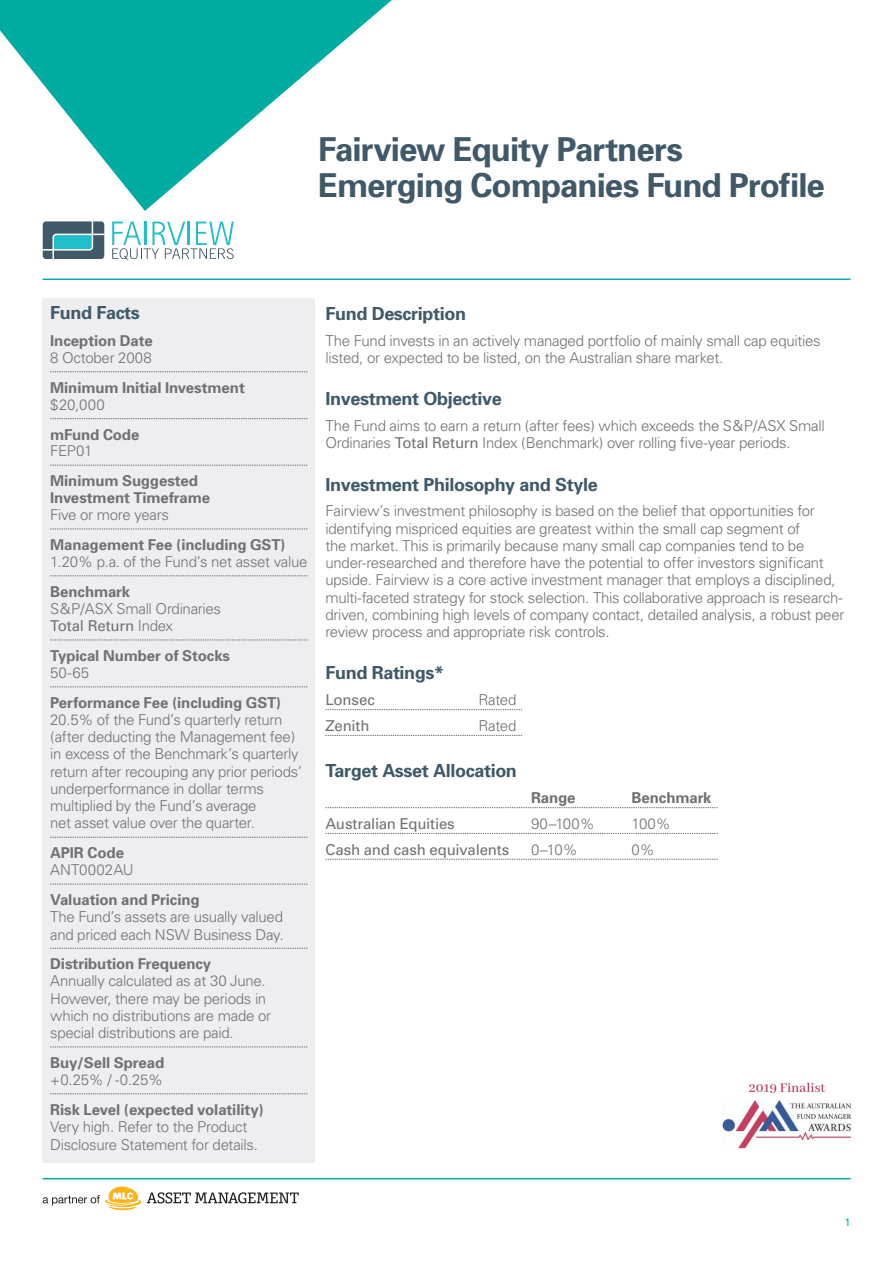
<style>
.page{position:relative;width:893px;height:1263px;background:#fff}
.page>*{position:absolute;margin:0;border:0;box-sizing:border-box;transform-origin:0 0}
.t1{font:700 33px/36px "Univers";letter-spacing:-.03em;color:#405968}
.t2{font:700 18px "Univers";letter-spacing:-.02em;color:#405968}
.t3{font:300 15px/17.2px "Univers";letter-spacing:-.02em;color:#717074}
.t4{font:700 15px/16.8px "Univers";letter-spacing:-.01em;color:#717074}
.t5{font:15px "Univers";letter-spacing:-.01em;color:#717074}
.t6{font:300 15px "Univers";letter-spacing:.005em;color:#717074}
.t7{font:10.5px "Univers";color:#00aca2}
.s1{font-weight:400}
</style>
<div class="page">
<div style="left:43px;top:299px;width:272px;height:864px;background:#eeeef0"></div>
<hr style="left:43px;top:1178px;width:807px;height:1px;background:#00aca2">
<svg style="left:0;top:0;width:392px;height:211px;fill:#00aca2"></svg>
<svg style="left:112px;top:222px;width:122px;height:38px"></svg>
<svg style="left:42px;top:221px;width:63px;height:38px;background:#528491"></svg>
<hr style="left:43px;top:279px;width:807px;height:1px;background:#00aca2">
<svg style="left:43px;top:1186px;width:256px;height:24px"></svg>
<svg style="left:325px;top:709px;width:197px;height:1px"></svg>
<svg style="left:325px;top:735px;width:197px;height:1px"></svg>
<svg style="left:325px;top:807px;width:393px;height:1px"></svg>
<svg style="left:325px;top:833px;width:393px;height:1px"></svg>
<svg style="left:325px;top:859px;width:393px;height:1px"></svg>
<svg style="left:50px;top:371px;width:257px;height:1px"></svg>
<svg style="left:50px;top:418px;width:257px;height:1px"></svg>
<svg style="left:50px;top:465px;width:257px;height:1px"></svg>
<svg style="left:50px;top:529px;width:257px;height:1px"></svg>
<svg style="left:50px;top:576px;width:257px;height:1px"></svg>
<svg style="left:50px;top:640px;width:257px;height:1px"></svg>
<svg style="left:50px;top:687px;width:257px;height:1px"></svg>
<svg style="left:50px;top:837px;width:257px;height:1px"></svg>
<svg style="left:50px;top:884px;width:257px;height:1px"></svg>
<svg style="left:50px;top:948px;width:257px;height:1px"></svg>
<svg style="left:50px;top:1047px;width:257px;height:1px"></svg>
<svg style="left:50px;top:1093px;width:257px;height:1px"></svg>
<img style="left:722px;top:1082px;width:130px;height:67px">
<h1 class="t1" style="left:318px;top:131px;width:508px">Fairview Equity Partners<br>Emerging Companies Fund Profile</h1>
<p class="t2" style="left:50px;top:302px;width:91px">Fund Facts</p>
<p class="t4" style="left:50px;top:332px;width:104px">Inception Date</p>
<p class="t3" style="left:50px;top:349px;width:103px">8 October 2008</p>
<p class="t4" style="left:50px;top:379px;width:196px">Minimum Initial Investment</p>
<p class="t3" style="left:50px;top:396px;width:56px">$20,000</p>
<p class="t4" style="left:50px;top:426px;width:91px">mFund Code</p>
<p class="t3" style="left:50px;top:442px;width:44px">FEP01</p>
<p class="t4" style="left:50px;top:472px;width:162px">Minimum Suggested<br>Investment Timeframe</p>
<p class="t3" style="left:50px;top:506px;width:120px">Five or more years</p>
<p class="t4" style="left:50px;top:536px;width:237px">Management Fee (including GST)</p>
<p class="t3" style="left:50px;top:553px;width:259px">1.20% p.a. of the Fund’s net asset value</p>
<p class="t4" style="left:50px;top:583px;width:82px">Benchmark</p>
<p class="t3" style="left:50px;top:600px;width:172px">S&amp;P/ASX Small Ordinaries<br><span class="s1">Total Return</span> Index</p>
<p class="t4" style="left:50px;top:647px;width:181px">Typical Number of Stocks</p>
<p class="t3" style="left:50px;top:664px;width:41px">50-65</p>
<p class="t4" style="left:50px;top:694px;width:233px">Performance Fee (including GST)</p>
<p class="t3" style="left:50px;top:711px;width:253px">20.5% of the Fund’s quarterly return (after deducting the Management fee) in excess of the Benchmark’s quarterly return after recouping any prior periods’ underperformance in dollar terms multiplied by the Fund’s average<br>net asset value over the quarter.</p>
<p class="t4" style="left:50px;top:844px;width:75px">APIR Code</p>
<p class="t6" style="left:50px;top:861px;width:85px">ANT0002AU</p>
<p class="t4" style="left:50px;top:891px;width:151px">Valuation and Pricing</p>
<p class="t3" style="left:50px;top:908px;width:235px">The Fund’s assets are usually valued and priced each NSW Business Day.</p>
<p class="t4" style="left:50px;top:955px;width:162px">Distribution Frequency</p>
<p class="t3" style="left:50px;top:972px;width:222px">Annually calculated as at 30 June.<br>However, there may be periods in which no distributions are made or special distributions are paid.</p>
<p class="t4" style="left:50px;top:1054px;width:115px">Buy/Sell Spread</p>
<p class="t3" style="left:50px;top:1071px;width:115px">+0.25% / -0.25%</p>
<p class="t4" style="left:50px;top:1101px;width:215px">Risk Level (expected volatility)</p>
<p class="t3" style="left:50px;top:1118px;width:209px">Very high. Refer to the Product<br>Disclosure Statement for details.</p>
<p class="t2" style="left:325px;top:303px;width:142px">Fund Description</p>
<p class="t3" style="left:325px;top:332px;width:497px">The Fund invests in an actively managed portfolio of mainly small cap equities listed, or expected to be listed, on the Australian share market.</p>
<p class="t2" style="left:325px;top:388px;width:178px">Investment Objective</p>
<p class="t3" style="left:325px;top:417px;width:501px">The Fund aims to earn a return (after fees) which exceeds the S&amp;P/ASX Small<br>Ordinaries <span class="s1">Total Return</span> Index (Benchmark) over rolling five-year periods.</p>
<p class="t2" style="left:325px;top:473px;width:274px">Investment Philosophy and Style</p>
<p class="t3" style="left:325px;top:502px;width:520px">Fairview’s investment philosophy is based on the belief that opportunities for identifying mispriced equities are greatest within the small cap segment of<br>the market. This is primarily because many small cap companies tend to be under-researched and therefore have the potential to offer investors significant upside. Fairview is a core active investment manager that employs a disciplined, multi‑faceted strategy for stock selection. This collaborative approach is research&shy;driven, combining high levels of company contact, detailed analysis, a robust peer review process and appropriate risk controls.</p>
<p class="t2" style="left:325px;top:662px;width:120px">Fund Ratings*</p>
<p class="t5" style="left:325px;top:691px;width:51px">Lonsec</p>
<p class="t3" style="left:478px;top:691px;width:39px">Rated</p>
<p class="t5" style="left:325px;top:717px;width:46px">Zenith</p>
<p class="t3" style="left:478px;top:717px;width:39px">Rated</p>
<p class="t2" style="left:325px;top:760px;width:193px">Target Asset Allocation</p>
<p class="t4" style="left:531px;top:789px;width:46px">Range</p>
<p class="t4" style="left:631px;top:789px;width:82px">Benchmark</p>
<p class="t5" style="left:325px;top:815px;width:131px">Australian Equities</p>
<p class="t3" style="left:531px;top:815px;width:65px">90–100%</p>
<p class="t3" style="left:631px;top:815px;width:41px">100%</p>
<p class="t5" style="left:325px;top:841px;width:185px">Cash and cash equivalents</p>
<p class="t3" style="left:531px;top:841px;width:48px">0–10%</p>
<p class="t3" style="left:631px;top:841px;width:25px">0%</p>
<p class="t7" style="left:845px;top:1216px;width:7px">1</p>
</div>
